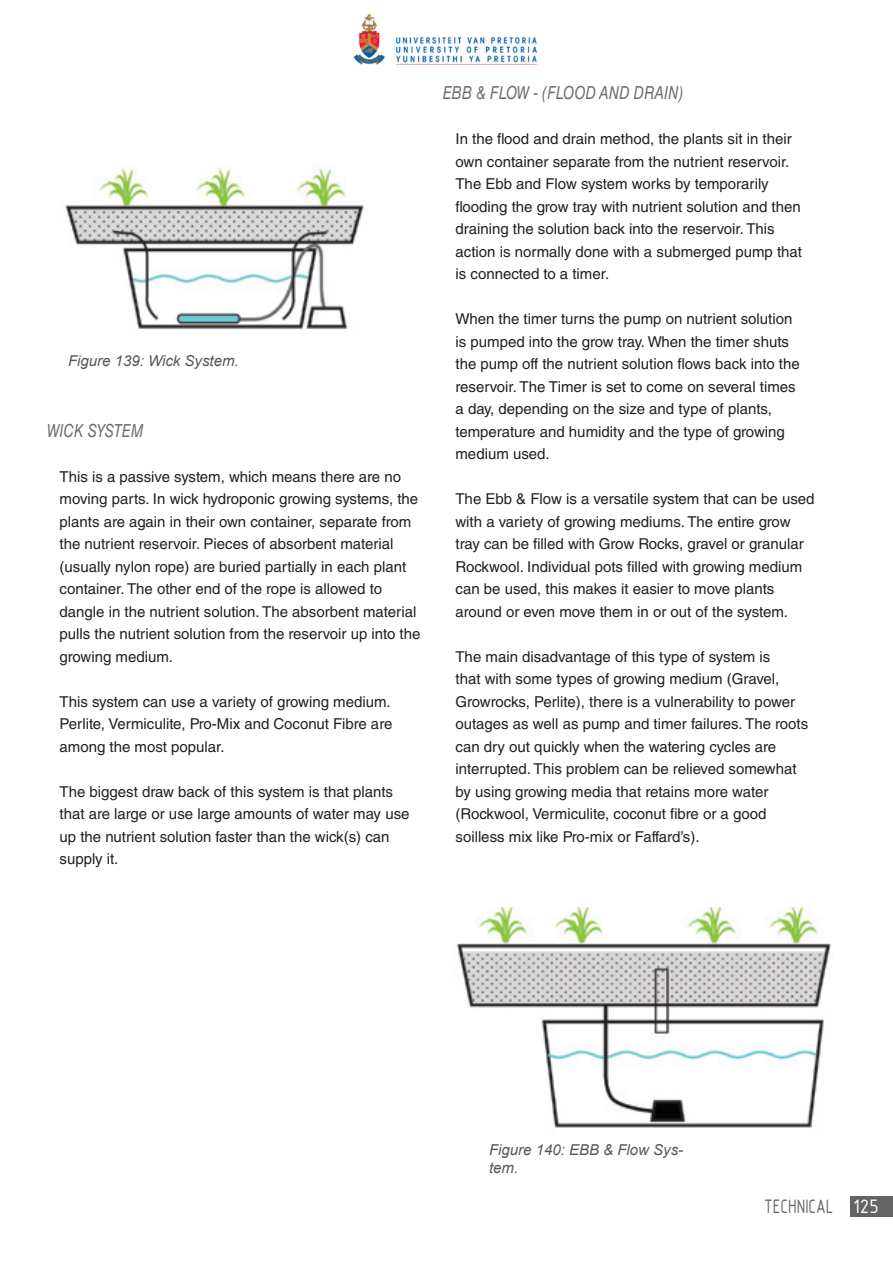
<style>
.page{position:relative;width:893px;height:1263px;background:#fff}
.page>*{position:absolute;margin:0;border:0;box-sizing:border-box;transform-origin:0 0}
.t1{font:21px "ISOCPEUR";color:#646464;scale:.8 1}
.t2{font:21px "ISOCPEUR";color:#fff}
.t3{font:italic 18px "Helvetica LT Std";color:#6c6d70;scale:.8 1}
.t4{font:15px/22.5px "Helvetica LT Std";color:#231f20}
.t5{font:italic 15px/18px "Arial";color:#57585a}
</style>
<div class="page">
<div style="left:850px;top:1196px;width:43px;height:21px;background:#646464"></div>
<img style="left:65px;top:164px;width:299px;height:166px">
<img style="left:456px;top:907px;width:375px;height:221px">
<img style="left:353px;top:15px;width:185px;height:50px">
<p class="t5" style="left:68px;top:352px;width:172px">Figure 139: Wick System.</p>
<p class="t3" style="left:47px;top:420px;width:122px">WICK SYSTEM</p>
<p class="t4" style="left:60px;top:465px;width:362px">This is a passive system, which means there are no moving parts. In wick hydroponic growing systems, the plants are again in their own container, separate from the nutrient reservoir. Pieces of absorbent material (usually nylon rope) are buried partially in each plant container. The other end of the rope is allowed to dangle in the nutrient solution. The absorbent material pulls the nutrient solution from the reservoir up into the growing medium.</p>
<p class="t4" style="left:60px;top:690px;width:334px;text-align:justify">This system can use a variety of growing medium.<br>Perlite, Vermiculite, Pro-Mix and Coconut Fibre are among the most popular.</p>
<p class="t4" style="left:60px;top:780px;width:351px">The biggest draw back of this system is that plants that are large or use large amounts of water may use up the nutrient solution faster than the wick(s) can supply it.</p>
<p class="t3" style="left:443px;top:82px;width:165px">EBB &amp; FLOW - (FLOOD</p>
<p class="t3" style="left:599px;top:82px;width:106px">AND DRAIN)</p>
<p class="t4" style="left:455px;top:127px;width:348px">In the flood and drain method, the plants sit in their own container separate from the nutrient reservoir.<br>The Ebb and Flow system works by temporarily flooding the grow tray with nutrient solution and then draining the solution back into the reservoir. This action is normally done with a submerged pump that is connected to a timer.</p>
<p class="t4" style="left:455px;top:307px;width:346px">When the timer turns the pump on nutrient solution is pumped into the grow tray. When the timer shuts the pump off the nutrient solution flows back into the reservoir. The Timer is set to come on several times a day, depending on the size and type of plants, temperature and humidity and the type of growing medium used.</p>
<p class="t4" style="left:455px;top:487px;width:361px">The Ebb &amp; Flow is a versatile system that can be used with a variety of growing mediums. The entire grow tray can be filled with Grow Rocks, gravel or granular Rockwool. Individual pots filled with growing medium can be used, this makes it easier to move plants around or even move them in or out of the system.</p>
<p class="t4" style="left:455px;top:645px;width:354px">The main disadvantage of this type of system is<br>that with some types of growing medium (Gravel, Growrocks, Perlite), there is a vulnerability to power outages as well as pump and timer failures. The roots can dry out quickly when the watering cycles are interrupted. This problem can be relieved somewhat by using growing media that retains more water (Rockwool, Vermiculite, coconut fibre or a good soilless mix like Pro-mix or Faffard’s).</p>
<p class="t5" style="left:489px;top:1141px;width:196px">Figure 140: EBB &amp; Flow Sys&shy;tem.</p>
<h1 class="t1" style="left:764px;top:1193px;width:88px">TECHNICAL</h1>
<h1 class="t2" style="left:853px;top:1193px;width:27px">125</h1>
</div>
